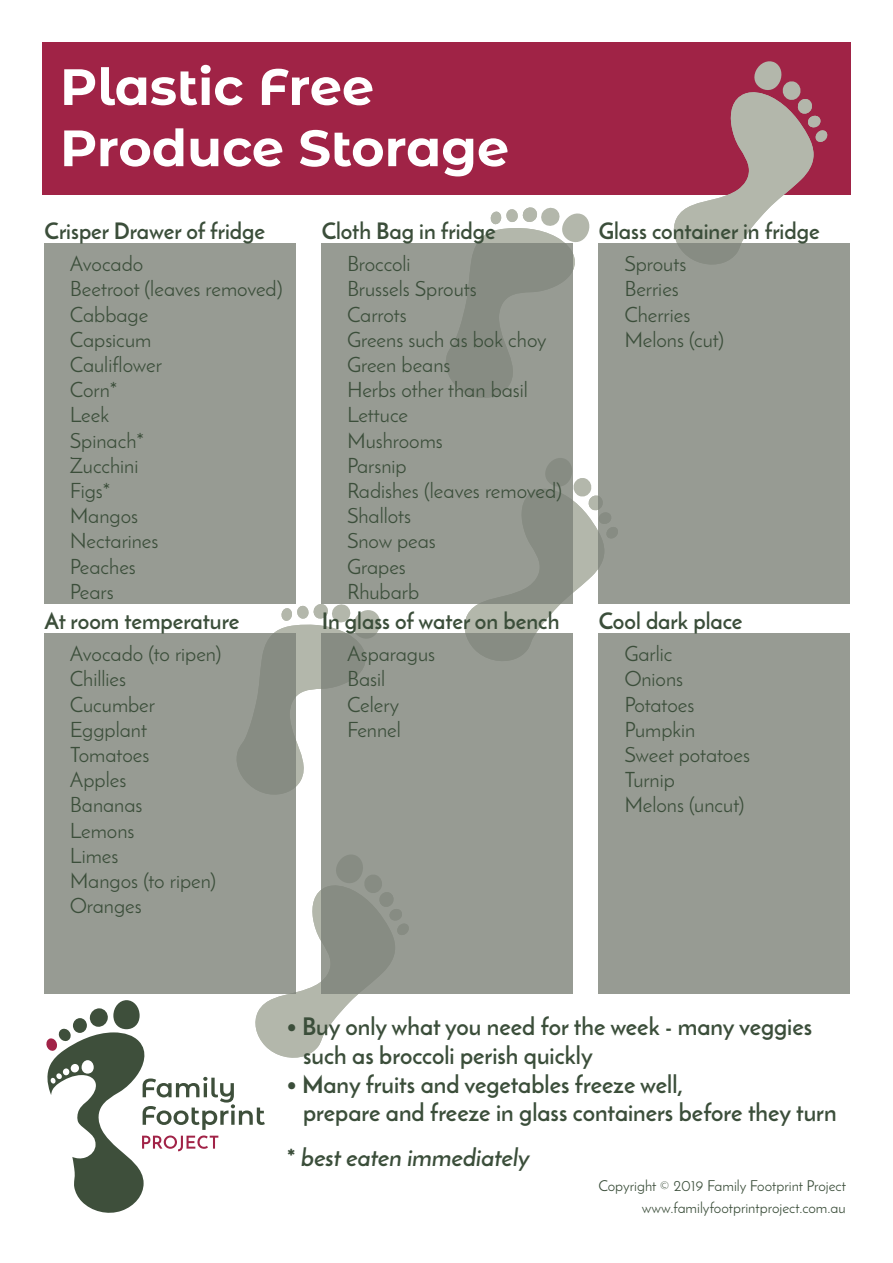
<style>
.page{position:relative;width:893px;height:1263px;background:#fff}
.page>*{position:absolute;margin:0;border:0;box-sizing:border-box;transform-origin:0 0}
.t1{font:700 51px/61.2px "Montserrat Alternates";color:#fff}
.t2{font:700 24px/28.8px "Josefin Sans";color:#3b4e3a}
.t3{font:italic 700 24px "Josefin Sans";color:#3b4e3a}
.t4{font:700 22.5px "Josefin Sans";color:#3b4e3a}
.t5{font:21px/25.2px "Josefin Sans";color:#3b4e3a}
.t6{font:15px/21.5px "Josefin Sans";color:#3b4e3a;text-align:right}
.s1{font-style:normal}
</style>
<div class="page">
<div style="left:42px;top:42px;width:809px;height:153px;background:#a02346"></div>
<svg style="left:274px;top:603px;width:106px;height:193px"></svg>
<svg style="left:46px;top:852px;width:312px;height:361px"></svg>
<svg style="left:477px;top:207px;width:113px;height:63px"></svg>
<svg style="left:464px;top:456px;width:135px;height:208px"></svg>
<svg style="left:673px;top:61px;width:155px;height:182px"></svg>
<div style="left:45px;top:243px;width:251px;height:361px;background:#979b93"></div>
<div style="left:322px;top:243px;width:251px;height:361px;background:linear-gradient(to right,#999d95,#90948c)"></div>
<div style="left:599px;top:243px;width:251px;height:361px;background:#979b93"></div>
<div style="left:45px;top:633px;width:251px;height:361px;background:linear-gradient(to right,#999d95,#93978f)"></div>
<div style="left:322px;top:633px;width:251px;height:361px;background:linear-gradient(to right,#92968e,#999c95)"></div>
<div style="left:599px;top:633px;width:251px;height:361px;background:#979b93"></div>
<h1 class="t1" style="left:60px;top:54px;width:451px">Plastic Free<br>Produce Storage</h1>
<p class="t4" style="left:45px;top:217px;width:222px">Crisper Drawer of fridge</p>
<p class="t4" style="left:322px;top:217px;width:176px">Cloth Bag in fridge</p>
<p class="t4" style="left:599px;top:217px;width:222px">Glass container in fridge</p>
<p class="t5" style="left:347px;top:251px;width:216px">Broccoli<br>Brussels Sprouts<br>Carrots<br>Greens such as bok choy<br>Green beans<br>Herbs other than basil<br>Lettuce<br>Mushrooms<br>Parsnip<br>Radishes (leaves removed)<br>Shallots<br>Snow peas<br>Grapes<br>Rhubarb</p>
<p class="t5" style="left:70px;top:251px;width:214px">Avocado<br>Beetroot (leaves removed)<br>Cabbage<br>Capsicum<br>Cauliflower<br>Corn*<br>Leek<br>Spinach*<br>Zucchini<br>Figs*<br>Mangos<br>Nectarines<br>Peaches<br>Pears</p>
<p class="t5" style="left:624px;top:251px;width:101px">Sprouts<br>Berries<br>Cherries<br>Melons (cut)</p>
<p class="t4" style="left:45px;top:607px;width:196px">At room temperature</p>
<p class="t4" style="left:322px;top:607px;width:239px">In glass of water on bench</p>
<p class="t4" style="left:599px;top:607px;width:145px">Cool dark place</p>
<p class="t5" style="left:347px;top:641px;width:90px">Asparagus<br>Basil<br>Celery<br>Fennel</p>
<p class="t5" style="left:70px;top:641px;width:153px">Avocado (to ripen)<br>Chillies<br>Cucumber<br>Eggplant<br>Tomatoes<br>Apples<br>Bananas<br>Lemons<br>Limes<br>Mangos (to ripen)<br>Oranges</p>
<p class="t5" style="left:624px;top:641px;width:127px">Garlic<br>Onions<br>Potatoes<br>Pumpkin<br>Sweet potatoes<br>Turnip<br>Melons (uncut)</p>
<p class="t2" style="left:303px;top:1012px;width:510px;text-indent:-16px">• Buy only what you need for the week - many veggies such as broccoli perish quickly</p>
<p class="t2" style="left:303px;top:1069px;width:535px;text-indent:-16px">• Many fruits and vegetables freeze well,<br>prepare and freeze in glass containers before they turn</p>
<p class="t3" style="left:287px;top:1143px;width:245px"><span class="s1">*</span> best eaten immediately</p>
<p class="t6" style="left:598px;top:1175px;width:249px">Copyright © 2019 Family Footprint Project www.familyfootprintproject.com.au</p>
</div>
